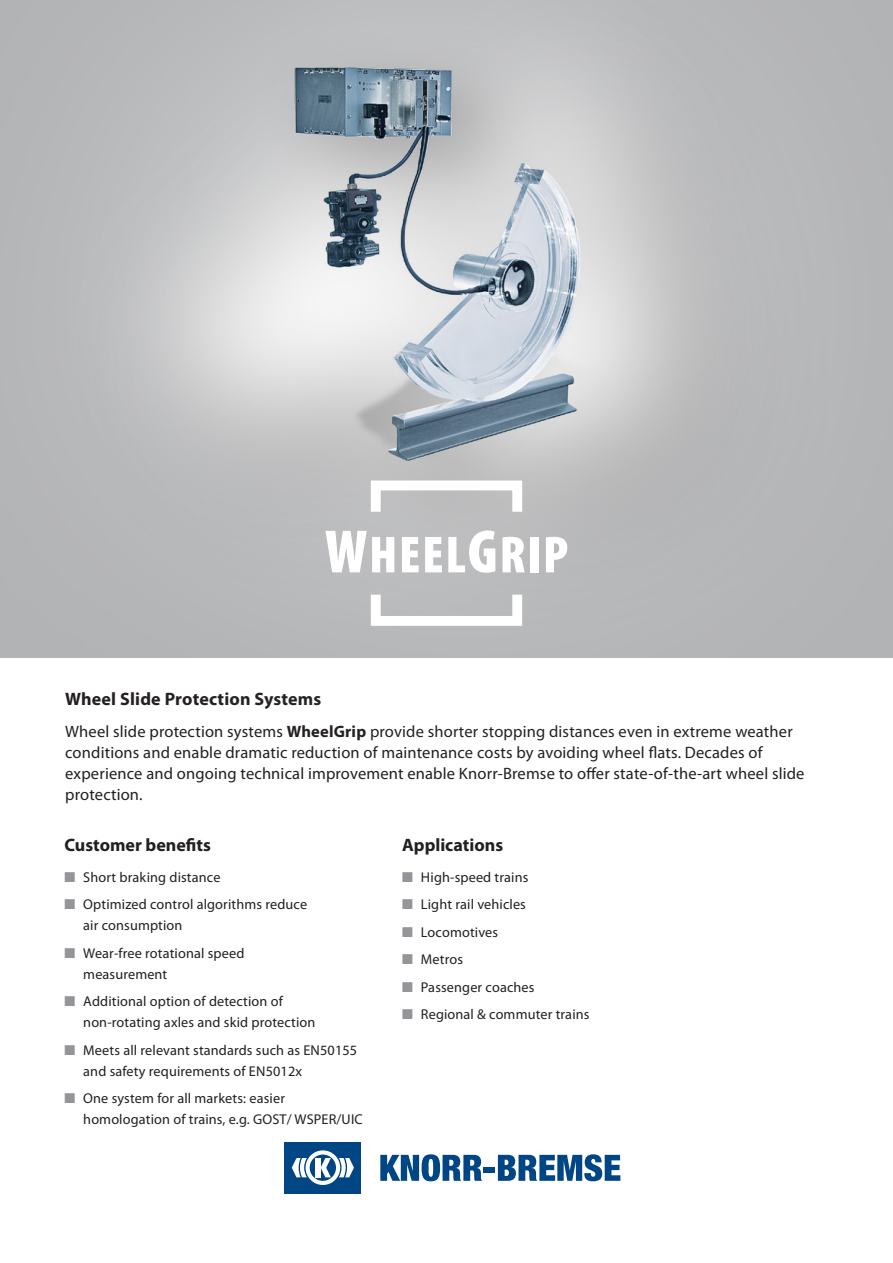
<style>
.page{position:relative;width:893px;height:1263px;background:#fff}
.page>*{position:absolute;margin:0;border:0;box-sizing:border-box;transform-origin:0 0}
.Head_30_pt_2010{font:900 condensed 52.5px "Myriad Pro";letter-spacing:.03em;color:#fff}
.Head_30_pt_2010-2{font:700 18px "Myriad Pro";color:#231f20}
.Head_30_pt_2010-3{font:16.5px/21px "Myriad Pro";letter-spacing:.01em;color:#231f20}
.Head_30_pt_2010-4{font:14.25px/21px "Myriad Pro";letter-spacing:.01em;color:#231f20}
.s1{font-size:61.5px}
.s2{font-weight:700}
.s3{color:#939598}
</style>
<div class="page">
<svg style="left:380px;top:1154px;width:102px;height:27px"></svg>
<div style="left:484px;top:1167px;width:11px;height:6px;background:#004684"></div>
<svg style="left:498px;top:1154px;width:122px;height:27px"></svg>
<div style="left:285px;top:1142px;width:76px;height:51px;background:#004684"></div>
<svg style="left:292px;top:1150px;width:62px;height:35px"></svg>
<div style="left:0;top:0;width:893px;height:658px;background:#b5b6b8"></div>
<img style="left:65px;top:0;width:724px;height:567px">
<div style="left:371px;top:590px;width:151px;height:36px;border:10px solid #fff"></div>
<div style="left:371px;top:480px;width:151px;height:37px;border:10px solid #fff"></div>
<p class="Head_30_pt_2010" style="left:325px;top:521px;width:245px"><span class="s1">W</span>HEEL<span class="s1">G</span>RIP</p>
<p class="Head_30_pt_2010-2" style="left:65px;top:687px;width:258px">Wheel Slide Protection Systems</p>
<p class="Head_30_pt_2010-3" style="left:65px;top:720px;width:741px">Wheel slide protection systems <span class="s2">WheelGrip</span> provide shorter stopping distances even in extreme weather conditions and enable dramatic reduction of maintenance costs by avoiding wheel flats. Decades of experience and ongoing technical improvement enable Knorr-Bremse to offer state-of-the-art wheel slide protection.</p>
<p class="Head_30_pt_2010-2" style="left:65px;top:833px;width:148px">Customer benefits</p>
<p class="Head_30_pt_2010-4" style="left:65px;top:866px;width:157px"><span class="s3">■</span> Short braking distance</p>
<p class="Head_30_pt_2010-4" style="left:83px;top:894px;width:225px;text-indent:-19px"><span class="s3">■</span> Optimized control algorithms reduce air consumption</p>
<p class="Head_30_pt_2010-4" style="left:83px;top:942px;width:163px;text-indent:-19px"><span class="s3">■</span> Wear-free rotational speed measurement</p>
<p class="Head_30_pt_2010-4" style="left:83px;top:991px;width:234px;text-indent:-19px"><span class="s3">■</span> Additional option of detection of non-rotating axles and skid protection</p>
<p class="Head_30_pt_2010-4" style="left:83px;top:1039px;width:275px;text-indent:-19px"><span class="s3">■</span> Meets all relevant standards such as EN50155 and safety requirements of EN5012x</p>
<p class="Head_30_pt_2010-4" style="left:83px;top:1087px;width:281px;text-indent:-19px"><span class="s3">■</span> One system for all markets: easier homologation of trains, e.g. GOST/ WSPER/UIC</p>
<p class="Head_30_pt_2010-2" style="left:402px;top:833px;width:102px">Applications</p>
<p class="Head_30_pt_2010-4" style="left:402px;top:866px;width:128px"><span class="s3">■</span> High-speed trains</p>
<p class="Head_30_pt_2010-4" style="left:402px;top:894px;width:125px"><span class="s3">■</span> Light rail vehicles</p>
<p class="Head_30_pt_2010-4" style="left:402px;top:921px;width:97px"><span class="s3">■</span> Locomotives</p>
<p class="Head_30_pt_2010-4" style="left:402px;top:949px;width:62px"><span class="s3">■</span> Metros</p>
<p class="Head_30_pt_2010-4" style="left:402px;top:976px;width:134px"><span class="s3">■</span> Passenger coaches</p>
<p class="Head_30_pt_2010-4" style="left:402px;top:1003px;width:189px"><span class="s3">■</span> Regional &amp; commuter trains</p>
</div>
